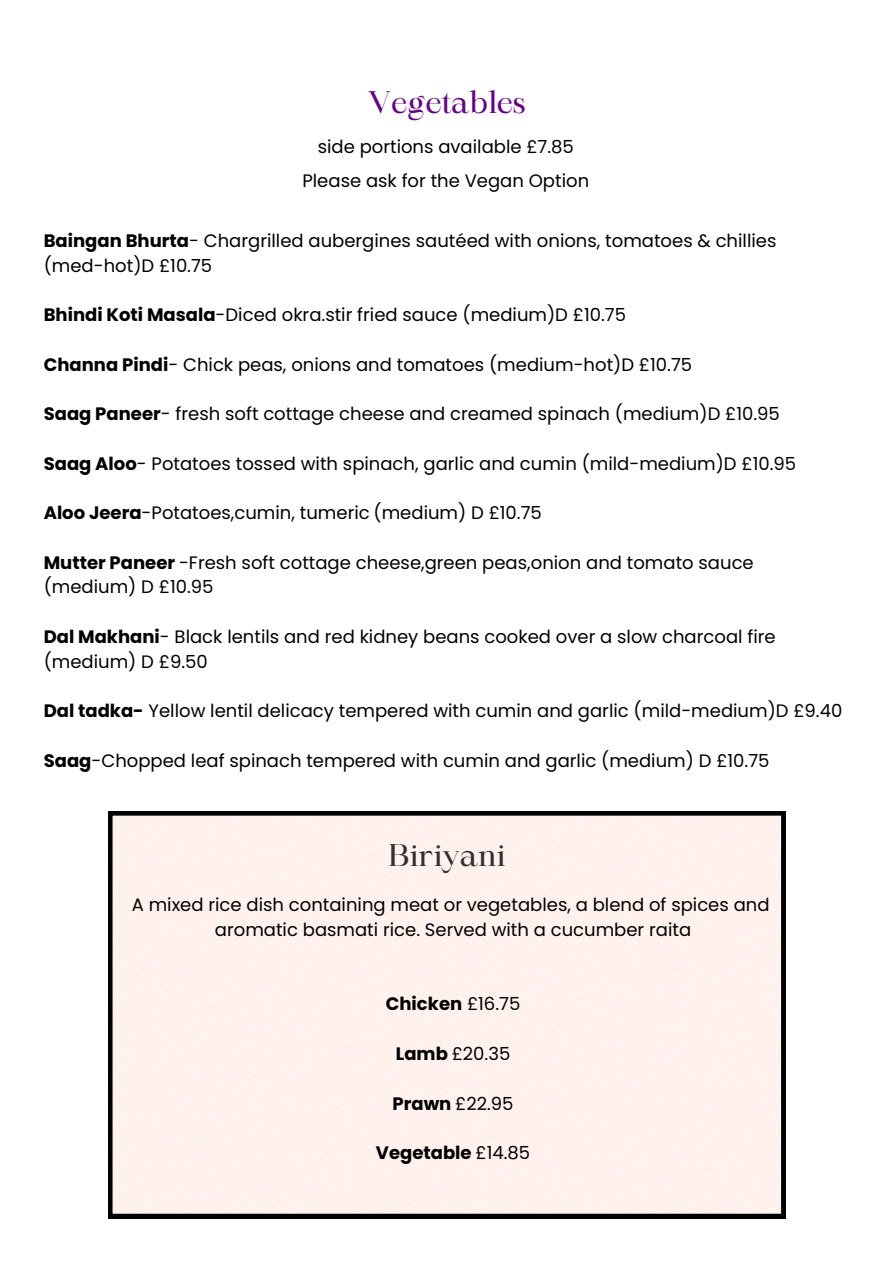
<style>
.page{position:relative;width:894px;height:1264px;background:#fff}
.page>*{position:absolute;margin:0;border:0;box-sizing:border-box;transform-origin:0 0}
.t1{font:30px "Maharlika";color:#630484}
.t2{font:30px "Maharlika";color:#303030}
.t3{font:18px/24.8px "Poppins";color:#000}
.t4{font:700 18px "Poppins";color:#000}
.s1{font-weight:700}
.s2{font-weight:400}
</style>
<div class="page">
<div style="left:108px;top:811px;width:677px;height:407px;background:#fff1ec"></div>
<p class="t1" style="left:368px;top:90px;width:159px">Vegetables</p>
<p class="t3" style="left:317px;top:135px;width:258px">side portions available £7.85</p>
<p class="t3" style="left:302px;top:168px;width:288px">Please ask for the Vegan Option</p>
<p class="t3" style="left:44px;top:228px;width:734px"><span class="s1">Baingan Bhurta</span>- Chargrilled aubergines sautéed with onions, tomatoes &amp; chillies</p>
<p class="t3" style="left:44px;top:253px;width:170px">(med-hot)D £10.75</p>
<p class="t3" style="left:44px;top:302px;width:583px"><span class="s1">Bhindi Koti Masala</span>-Diced okra.stir fried sauce (medium)D £10.75</p>
<p class="t3" style="left:44px;top:352px;width:649px"><span class="s1">Channa Pindi</span>- Chick peas, onions and tomatoes (medium-hot)D £10.75</p>
<p class="t3" style="left:44px;top:401px;width:737px"><span class="s1">Saag Paneer</span>- fresh soft cottage cheese and creamed spinach (medium)D £10.95</p>
<p class="t3" style="left:44px;top:451px;width:753px"><span class="s1">Saag Aloo</span>- Potatoes tossed with spinach, garlic and cumin (mild-medium)D £10.95</p>
<p class="t3" style="left:44px;top:500px;width:499px"><span class="s1">Aloo Jeera</span>-Potatoes,cumin, tumeric (medium) D £10.75</p>
<p class="t3" style="left:44px;top:550px;width:711px"><span class="s1">Mutter Paneer</span> -Fresh soft cottage cheese,green peas,onion and tomato sauce (medium) D £10.95</p>
<p class="t3" style="left:44px;top:624px;width:733px"><span class="s1">Dal Makhani</span>- Black lentils and red kidney beans cooked over a slow charcoal fire (medium) D £9.50</p>
<p class="t3" style="left:44px;top:698px;width:800px"><span class="s1">Dal tadka-</span> Yellow lentil delicacy tempered with cumin and garlic (mild-medium)D £9.40</p>
<p class="t3" style="left:44px;top:748px;width:727px"><span class="s1">Saag</span>-Chopped leaf spinach tempered with cumin and garlic (medium) D £10.75</p>
<p class="t2" style="left:388px;top:842px;width:118px">Biriyani</p>
<p class="t3" style="left:132px;top:892px;width:639px">A mixed rice dish containing meat or vegetables, a blend of spices and</p>
<p class="t3" style="left:215px;top:917px;width:477px">aromatic basmati rice. Served with a cucumber raita</p>
<p class="t4" style="left:385px;top:991px;width:136px">Chicken <span class="s2">£16.75</span></p>
<p class="t3" style="left:395px;top:1041px;width:116px"><span class="s1">Lamb</span> £20.35</p>
<p class="t3" style="left:392px;top:1090px;width:122px"><span class="s1">Prawn</span> £22.95</p>
<p class="t4" style="left:376px;top:1140px;width:156px">Vegetable <span class="s2">£14.85</span></p>
</div>
